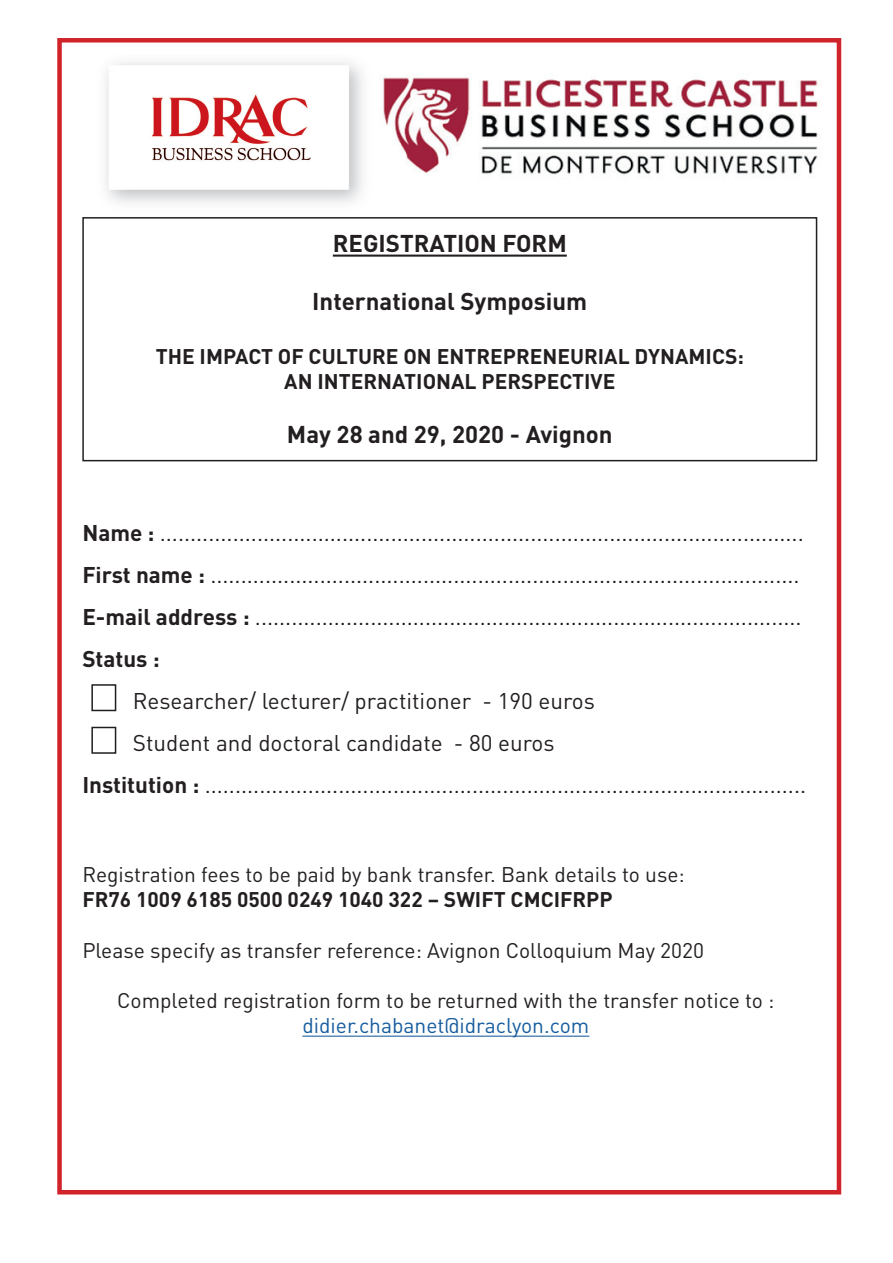
<style>
.page{position:relative;width:893px;height:1263px;background:#fff}
.page>*{position:absolute;margin:0;border:0;box-sizing:border-box;transform-origin:0 0}
.t1{font:700 24px "DIN";color:#231f20}
.t2{font:22.5px/42px "DIN";color:#231f20}
.t3{font:21px "DIN";color:#231f20}
.t4{font:700 21px/25.2px "DIN";color:#231f20;text-align:center}
.t5{font:21px "DIN";color:#175d9e}
.s1{font-weight:700}
</style>
<div class="page">
<div style="left:57px;top:38px;width:784px;height:1156px;border:4px solid #d1232a"></div>
<hr style="left:333px;top:255px;width:234px;height:2px;background:#231f20">
<div style="left:82px;top:217px;width:735px;height:244px;border:2px solid #231f20"></div>
<hr style="left:302px;top:1035px;width:287px;height:2px;background:#175d9e">
<img style="left:105px;top:61px;width:258px;height:142px">
<img style="left:383px;top:76px;width:435px;height:99px">
<div style="left:91px;top:684px;width:25px;height:27px;border:2px solid #231f20"></div>
<div style="left:91px;top:727px;width:25px;height:27px;border:2px solid #231f20"></div>
<p class="t1" style="left:333px;top:228px;width:235px">REGISTRATION FORM</p>
<p class="t1" style="left:312px;top:286px;width:277px">International Symposium</p>
<p class="t4" style="left:156px;top:343px;width:590px">THE IMPACT OF CULTURE ON ENTREPRENEURIAL DYNAMICS:<br>AN INTERNATIONAL PERSPECTIVE</p>
<p class="t1" style="left:287px;top:419px;width:327px">May 28 and 29, 2020 - Avignon</p>
<p class="t2" style="left:82px;top:511px;width:723px"><span class="s1">Name :</span> ..........................................................................................................<br><span class="s1">First name :</span> .................................................................................................<br><span class="s1">E-mail address :</span> ..........................................................................................<br><span class="s1">Status :</span></p>
<p class="t2" style="left:133px;top:679px;width:464px">Researcher/ lecturer/ practitioner - 190 euros</p>
<p class="t2" style="left:133px;top:721px;width:423px">Student and doctoral candidate - 80 euros</p>
<p class="t2" style="left:82px;top:763px;width:725px"><span class="s1">Institution :</span> ...................................................................................................</p>
<p class="t3" style="left:82px;top:861px;width:604px">Registration fees to be paid by bank transfer. Bank details to use:</p>
<p class="t4" style="left:82px;top:886px;width:532px">FR76 1009 6185 0500 0249 1040 322 – SWIFT CMCIFRPP</p>
<p class="t3" style="left:82px;top:937px;width:623px">Please specify as transfer reference: Avignon Colloquium May 2020</p>
<p class="t3" style="left:117px;top:987px;width:659px">Completed registration form to be returned with the transfer notice to :</p>
<p class="t5" style="left:302px;top:1012px;width:288px">didier.chabanet@idraclyon.com</p>
</div>
